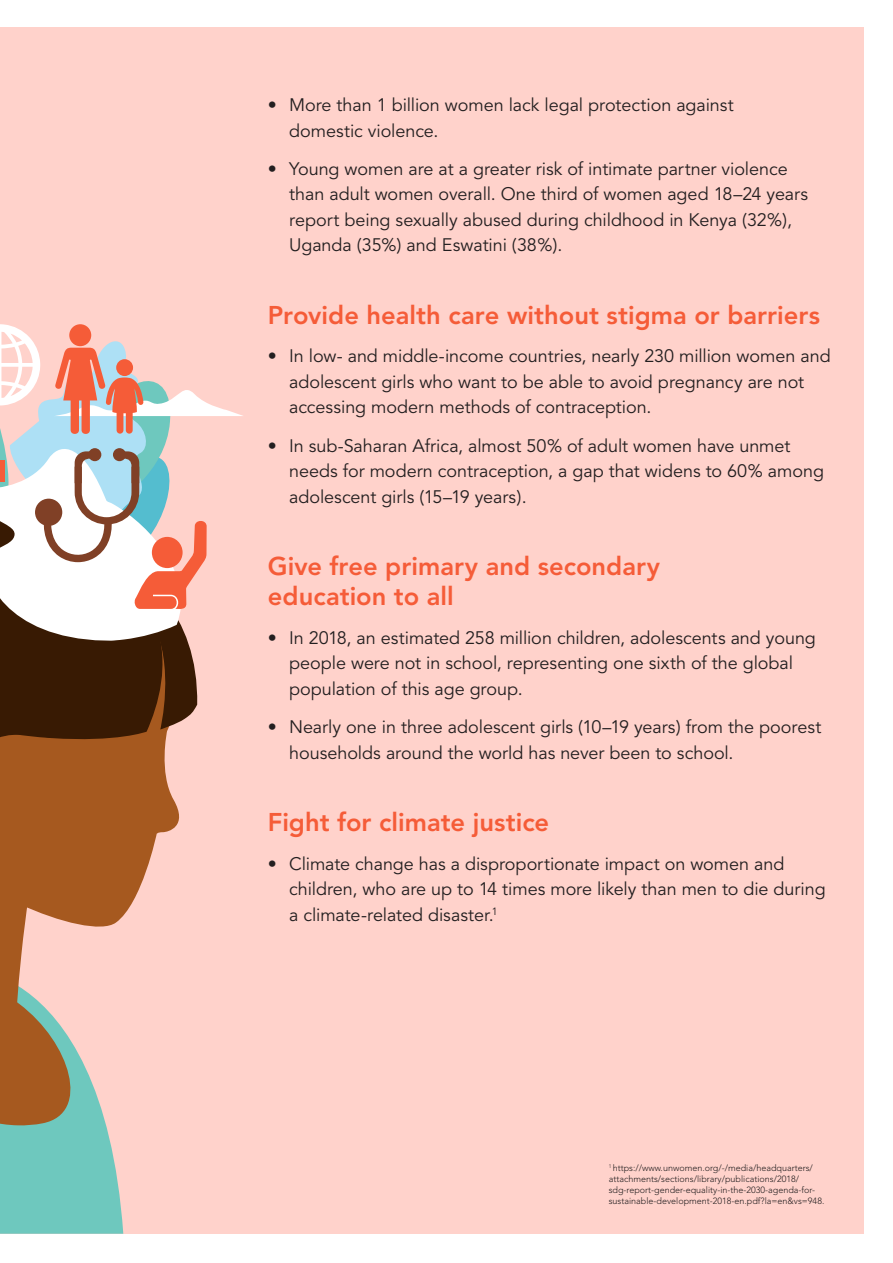
<style>
.page{position:relative;width:893px;height:1263px;background:#fff}
.page>*{position:absolute;margin:0;border:0;box-sizing:border-box;transform-origin:0 0}
.t1{font:800 25.5px/30px "Avenir";color:#f55c38}
.t2{font:18px/25.5px "Avenir";letter-spacing:-.005em;color:#231f20}
.t3{font:300 9px/10.8px "Avenir";color:#231f20}
</style>
<div class="page">
<div style="left:0;top:28px;width:864px;height:1206px;background:#ffd2cb"></div>
<svg style="left:0;top:324px;width:243px;height:910px"></svg>
<div style="left:152px;top:537px;width:31px;height:31px;background:#f55c38;border-radius:50%"></div>
<p class="t2" style="left:289px;top:93px;width:446px;text-indent:-21px">• More than 1 billion women lack legal protection against domestic violence.</p>
<p class="t2" style="left:289px;top:156px;width:520px;text-indent:-21px">• Young women are at a greater risk of intimate partner violence than adult women overall. One third of women aged 18–24 years report being sexually abused during childhood in Kenya (32%), Uganda (35%) and Eswatini (38%).</p>
<h1 class="t1" style="left:268px;top:300px;width:554px">Provide health care without stigma or barriers</h1>
<p class="t2" style="left:289px;top:344px;width:543px;text-indent:-21px">• In low- and middle-income countries, nearly 230 million women and adolescent girls who want to be able to avoid pregnancy are not accessing modern methods of contraception.</p>
<p class="t2" style="left:289px;top:433px;width:536px;text-indent:-21px">• In sub-Saharan Africa, almost 50% of adult women have unmet needs for modern contraception, a gap that widens to 60% among adolescent girls (15–19 years).</p>
<h1 class="t1" style="left:268px;top:552px;width:394px">Give free primary and secondary education to all</h1>
<p class="t2" style="left:289px;top:625px;width:528px;text-indent:-21px">• In 2018, an estimated 258 million children, adolescents and young people were not in school, representing one sixth of the global population of this age group.</p>
<p class="t2" style="left:289px;top:714px;width:534px;text-indent:-21px">• Nearly one in three adolescent girls (10–19 years) from the poorest households around the world has never been to school.</p>
<h1 class="t1" style="left:268px;top:807px;width:283px">Fight for climate justice</h1>
<p class="t2" style="left:289px;top:851px;width:538px;text-indent:-21px">• Climate change has a disproportionate impact on women and children, who are up to 14 times more likely than men to die during a climate-related disaster.<sup>1</sup></p>
<p class="t3" style="left:609px;top:1163px;width:217px"><sup>1</sup> https://www.unwomen.org/-/media/headquarters/ attachments/sections/library/publications/2018/ sdg-report-gender-equality-in-the-2030-agenda-for&shy;sustainable-development-2018-en.pdf?la=en&amp;vs=948.</p>
</div>
